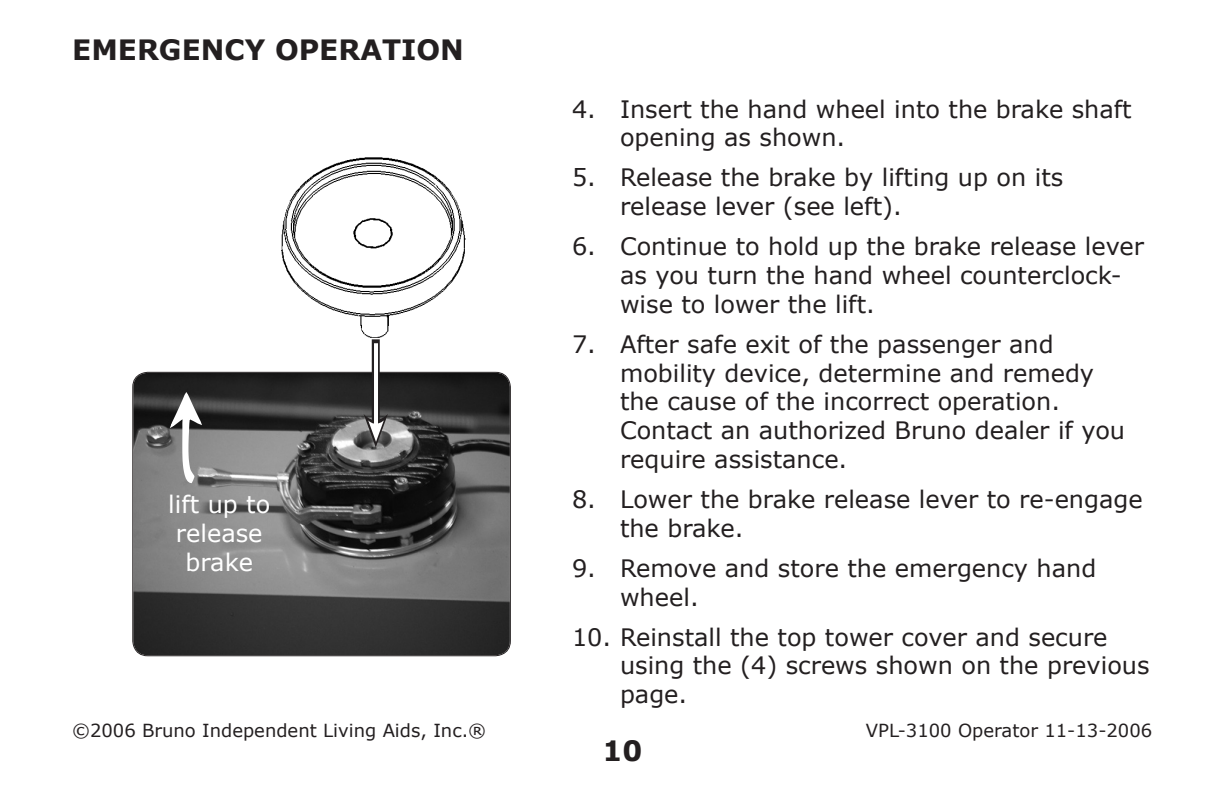
<style>
.page{position:relative;width:1224px;height:792px;background:#fff}
.page>*{position:absolute;margin:0;border:0;box-sizing:border-box;transform-origin:0 0}
.t1{font:700 28px "Verdana";color:#231f20}
.t2{font:24px/28.8px "Verdana";color:#231f20}
.t3{font:24px/28.8px "Verdana";color:#fff;text-align:center}
.t4{font:18px "Verdana";color:#231f20}
</style>
<div class="page">
<img style="left:133px;top:373px;width:377px;height:282px;border-radius:14px">
<div style="left:132px;top:372px;width:379px;height:284px;border:1px solid #231f20;border-radius:15px"></div>
<div style="left:372px;top:339px;width:8px;height:89px;background:#231f20"></div>
<img style="left:281px;top:157px;width:185px;height:181px">
<hr style="left:374px;top:343px;width:4px;height:85px;background:#fff">
<svg style="left:364px;top:414px;width:24px;height:33px"></svg>
<svg style="left:168px;top:391px;width:35px;height:99px"></svg>
<p class="t1" style="left:72px;top:32px;width:393px">EMERGENCY OPERATION</p>
<p class="t3" style="left:168px;top:489px;width:104px">lift up to release brake</p>
<p class="t2" style="left:620px;top:94px;width:513px;text-indent:-48px">4. Insert the hand wheel into the brake shaft opening as shown.</p>
<p class="t2" style="left:620px;top:163px;width:445px;text-indent:-48px">5. Release the brake by lifting up on its release lever (see left).</p>
<p class="t2" style="left:620px;top:231px;width:526px;text-indent:-48px">6. Continue to hold up the brake release lever as you turn the hand wheel counterclock&shy;wise to lower the lift.</p>
<p class="t2" style="left:620px;top:329px;width:507px;text-indent:-48px">7. After safe exit of the passenger and mobility device, determine and remedy the cause of the incorrect operation.<br>Contact an authorized Bruno dealer if you require assistance.</p>
<p class="t2" style="left:620px;top:484px;width:524px;text-indent:-48px">8. Lower the brake release lever to re-engage the brake.</p>
<p class="t2" style="left:620px;top:553px;width:478px;text-indent:-48px">9. Remove and store the emergency hand wheel.</p>
<p class="t2" style="left:620px;top:622px;width:531px;text-indent:-48px">10. Reinstall the top tower cover and secure using the (4) screws shown on the previous page.</p>
<p class="t4" style="left:72px;top:719px;width:416px">©2006 Bruno Independent Living Aids, Inc.®</p>
<p class="t4" style="left:866px;top:719px;width:288px">VPL-3100 Operator 11-13-2006</p>
<p class="t1" style="left:603px;top:733px;width:41px">10</p>
</div>
